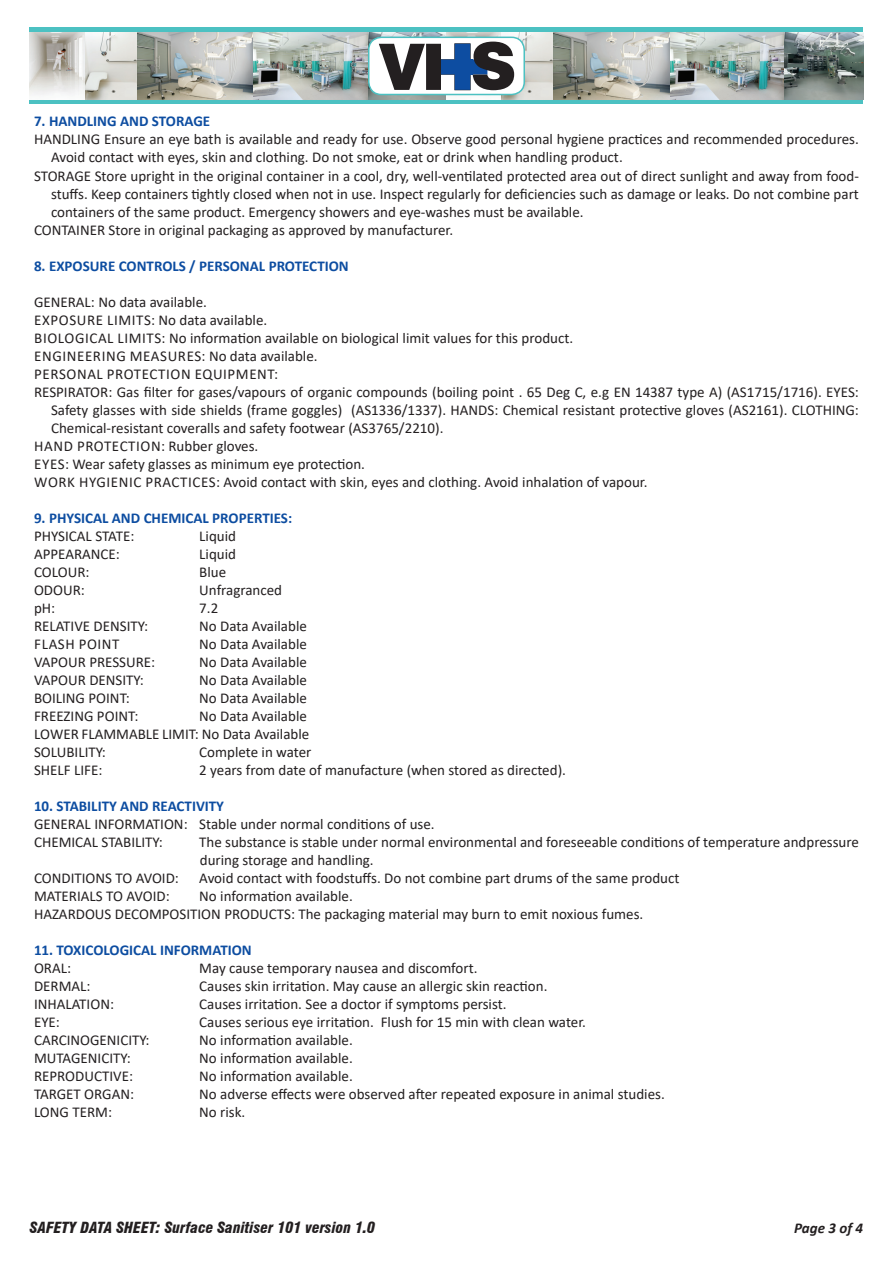
<style>
.page{position:relative;width:893px;height:1263px;background:#fff}
.page>*{position:absolute;margin:0;border:0;box-sizing:border-box;transform-origin:0 0}
.t1{font:15px/18px "Calibri";color:#231f20}
.t2{font:700 15px "Calibri";color:#0d4da1}
.t3{font:15px "Calibri";letter-spacing:.04em;color:#231f20}
.t4{font:italic 900 condensed 15px "Swiss 721 BT";color:#231f20}
.t5{font:15px "Calibri";letter-spacing:.02em;color:#231f20}
.t6{font:italic 700 15px "Calibri";color:#231f20}
</style>
<div class="page">
<svg style="left:30px;top:28px;width:833px;height:76px;background:#64c2c3"></svg>
<img style="left:136px;top:33px;width:232px;height:66px">
<img style="left:30px;top:33px;width:106px;height:66px">
<img style="left:368px;top:33px;width:78px;height:66px">
<svg style="left:446px;top:33px;width:104px;height:66px;background:#d9dbd7"></svg>
<img style="left:550px;top:33px;width:313px;height:66px">
<div style="left:369px;top:37px;width:155px;height:57px;background:#fff;border-radius:13px"></div>
<div style="left:368px;top:37px;width:157px;height:58px;border:2px solid #4cc1c2;border-radius:13px"></div>
<svg style="left:379px;top:42px;width:135px;height:48px"></svg>
<p class="t2" style="left:34px;top:111px;width:178px">7. HANDLING AND STORAGE</p>
<p class="t1" style="left:51px;top:130px;width:809px;text-indent:-17px">HANDLING Ensure an eye bath is available and ready for use. Observe good personal hygiene practices and recommended procedures.<br>Avoid contact with eyes, skin and clothing. Do not smoke, eat or drink when handling product.</p>
<p class="t1" style="left:51px;top:166px;width:809px;text-align:justify;text-indent:-17px">STORAGE Store upright in the original container in a cool, dry, well-ventilated protected area out of direct sunlight and away from food&shy;stuffs. Keep containers tightly closed when not in use. Inspect regularly for deficiencies such as damage or leaks. Do not combine part containers of the same product. Emergency showers and eye-washes must be available.</p>
<p class="t1" style="left:34px;top:220px;width:421px">CONTAINER Store in original packaging as approved by manufacturer.</p>
<p class="t2" style="left:34px;top:255px;width:316px">8. EXPOSURE CONTROLS / PERSONAL PROTECTION</p>
<p class="t1" style="left:34px;top:292px;width:174px">GENERAL: No data available.</p>
<p class="t1" style="left:34px;top:310px;width:234px">EXPOSURE LIMITS: No data available.</p>
<p class="t1" style="left:34px;top:328px;width:540px">BIOLOGICAL LIMITS: No information available on biological limit values for this product.</p>
<p class="t3" style="left:34px;top:345px;width:285px">ENGINEERING MEASURES: No data available.</p>
<p class="t3" style="left:34px;top:363px;width:245px">PERSONAL PROTECTION EQUIPMENT:</p>
<p class="t1" style="left:51px;top:382px;width:809px;text-align:justify;text-indent:-17px">RESPIRATOR: Gas filter for gases/vapours of organic compounds (boiling point . 65 Deg C, e.g EN 14387 type A) (AS1715/1716). EYES:<br>Safety glasses with side shields (frame goggles) (AS1336/1337). HANDS: Chemical resistant protective gloves (AS2161). CLOTHING:<br>Chemical-resistant coveralls and safety footwear (AS3765/2210).</p>
<p class="t5" style="left:34px;top:435px;width:226px">HAND PROTECTION: Rubber gloves.</p>
<p class="t1" style="left:34px;top:454px;width:332px">EYES: Wear safety glasses as minimum eye protection.</p>
<p class="t1" style="left:34px;top:472px;width:615px">WORK HYGIENIC PRACTICES: Avoid contact with skin, eyes and clothing. Avoid inhalation of vapour.</p>
<p class="t2" style="left:34px;top:507px;width:260px">9. PHYSICAL AND CHEMICAL PROPERTIES:</p>
<p class="t1" style="left:34px;top:526px;width:102px">PHYSICAL STATE:</p>
<p class="t1" style="left:199px;top:526px;width:38px">Liquid</p>
<p class="t1" style="left:34px;top:544px;width:87px">APPEARANCE:</p>
<p class="t1" style="left:199px;top:544px;width:38px">Liquid</p>
<p class="t1" style="left:34px;top:562px;width:57px">COLOUR:</p>
<p class="t1" style="left:199px;top:562px;width:28px">Blue</p>
<p class="t1" style="left:34px;top:580px;width:52px">ODOUR:</p>
<p class="t1" style="left:199px;top:580px;width:84px">Unfragranced</p>
<p class="t1" style="left:34px;top:598px;width:23px">pH:</p>
<p class="t1" style="left:199px;top:598px;width:20px">7.2</p>
<p class="t1" style="left:34px;top:616px;width:116px">RELATIVE DENSITY:</p>
<p class="t1" style="left:199px;top:616px;width:109px">No Data Available</p>
<p class="t3" style="left:34px;top:633px;width:87px">FLASH POINT</p>
<p class="t1" style="left:199px;top:634px;width:109px">No Data Available</p>
<p class="t1" style="left:34px;top:652px;width:123px">VAPOUR PRESSURE:</p>
<p class="t1" style="left:199px;top:652px;width:109px">No Data Available</p>
<p class="t1" style="left:34px;top:670px;width:111px">VAPOUR DENSITY:</p>
<p class="t1" style="left:199px;top:670px;width:109px">No Data Available</p>
<p class="t1" style="left:34px;top:688px;width:97px">BOILING POINT:</p>
<p class="t1" style="left:199px;top:688px;width:109px">No Data Available</p>
<p class="t1" style="left:34px;top:706px;width:106px">FREEZING POINT:</p>
<p class="t1" style="left:199px;top:706px;width:109px">No Data Available</p>
<p class="t1" style="left:34px;top:724px;width:277px">LOWER FLAMMABLE LIMIT: No Data Available</p>
<p class="t1" style="left:34px;top:742px;width:73px">SOLUBILITY:</p>
<p class="t1" style="left:199px;top:742px;width:114px">Complete in water</p>
<p class="t1" style="left:34px;top:760px;width:70px">SHELF LIFE:</p>
<p class="t1" style="left:199px;top:760px;width:368px">2 years from date of manufacture (when stored as directed).</p>
<p class="t2" style="left:34px;top:795px;width:192px">10. STABILITY AND REACTIVITY</p>
<p class="t1" style="left:34px;top:814px;width:402px">GENERAL INFORMATION: Stable under normal conditions of use.</p>
<p class="t1" style="left:34px;top:832px;width:130px">CHEMICAL STABILITY:</p>
<p class="t1" style="left:199px;top:832px;width:661px">The substance is stable under normal environmental and foreseeable conditions of temperature andpressure during storage and handling.</p>
<p class="t1" style="left:34px;top:868px;width:146px">CONDITIONS TO AVOID:</p>
<p class="t1" style="left:199px;top:868px;width:482px">Avoid contact with foodstuffs. Do not combine part drums of the same product</p>
<p class="t1" style="left:34px;top:886px;width:137px">MATERIALS TO AVOID:</p>
<p class="t1" style="left:199px;top:886px;width:155px">No information available.</p>
<p class="t1" style="left:34px;top:904px;width:611px">HAZARDOUS DECOMPOSITION PRODUCTS: The packaging material may burn to emit noxious fumes.</p>
<p class="t2" style="left:34px;top:939px;width:219px">11. TOXICOLOGICAL INFORMATION</p>
<p class="t1" style="left:34px;top:958px;width:39px">ORAL:</p>
<p class="t1" style="left:199px;top:958px;width:280px">May cause temporary nausea and discomfort.</p>
<p class="t1" style="left:34px;top:976px;width:58px">DERMAL:</p>
<p class="t1" style="left:199px;top:976px;width:350px">Causes skin irritation. May cause an allergic skin reaction.</p>
<p class="t1" style="left:34px;top:994px;width:82px">INHALATION:</p>
<p class="t1" style="left:199px;top:994px;width:309px">Causes irritation. See a doctor if symptoms persist.</p>
<p class="t1" style="left:34px;top:1012px;width:27px">EYE:</p>
<p class="t1" style="left:199px;top:1012px;width:388px">Causes serious eye irritation. Flush for 15 min with clean water.</p>
<p class="t1" style="left:34px;top:1030px;width:117px">CARCINOGENICITY:</p>
<p class="t1" style="left:199px;top:1030px;width:155px">No information available.</p>
<p class="t1" style="left:34px;top:1048px;width:98px">MUTAGENICITY:</p>
<p class="t1" style="left:199px;top:1048px;width:155px">No information available.</p>
<p class="t1" style="left:34px;top:1066px;width:101px">REPRODUCTIVE:</p>
<p class="t1" style="left:199px;top:1066px;width:155px">No information available.</p>
<p class="t1" style="left:34px;top:1084px;width:102px">TARGET ORGAN:</p>
<p class="t1" style="left:199px;top:1084px;width:467px">No adverse effects were observed after repeated exposure in animal studies.</p>
<p class="t1" style="left:34px;top:1102px;width:80px">LONG TERM:</p>
<p class="t1" style="left:199px;top:1102px;width:48px">No risk.</p>
<p class="t4" style="left:30px;top:1219px;width:347px">SAFETY DATA SHEET: Surface Sanitiser 101 version 1.0</p>
<p class="t6" style="left:794px;top:1217px;width:71px">Page 3 of 4</p>
</div>
